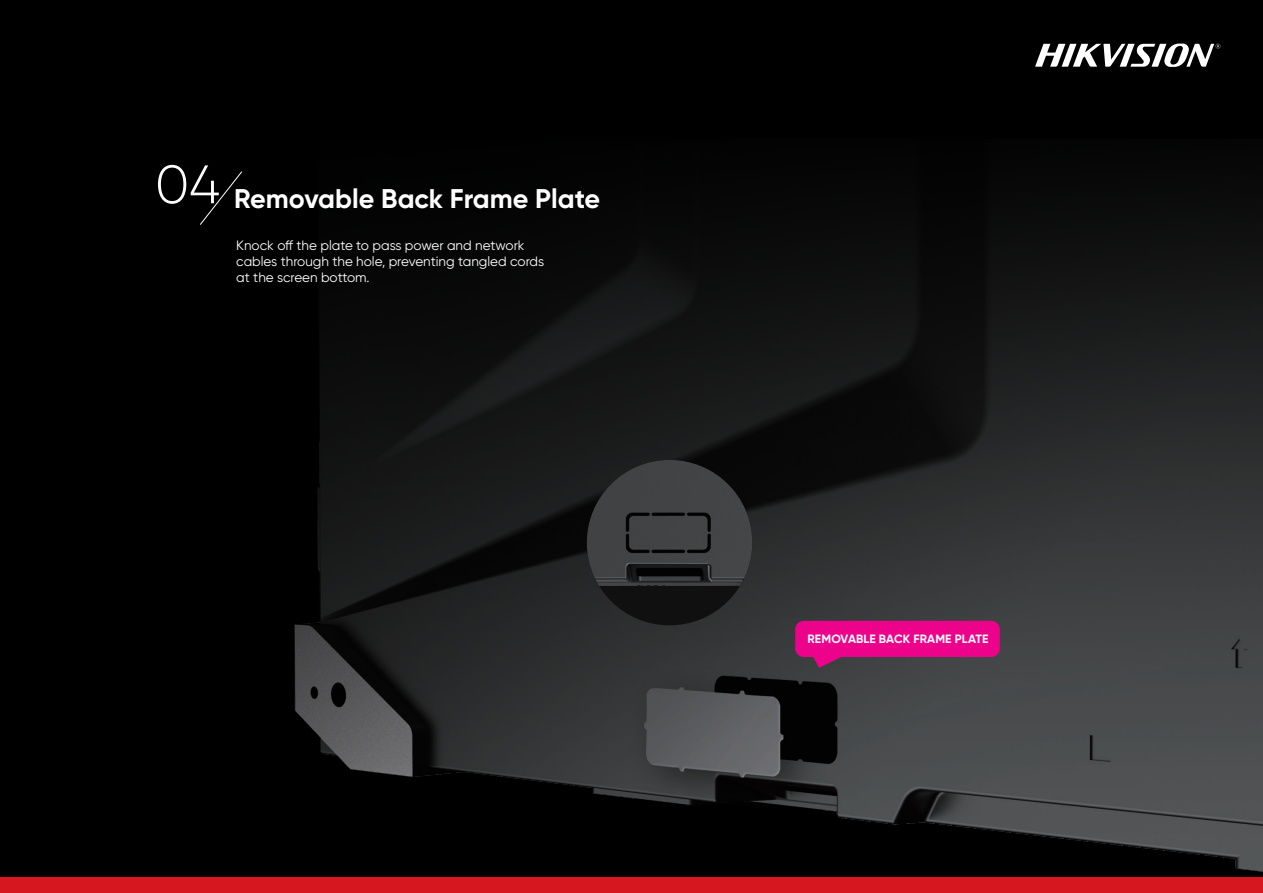
<style>
.page{position:relative;width:1263px;height:893px;background:#000}
.page>*{position:absolute;margin:0;border:0;box-sizing:border-box;transform-origin:0 0}
.t1{font:700 27px "Gilroy";color:#fff}
.t2{font:13.5px/16.2px "Gilroy";color:#fff}
.t3{font:700 12px "Gilroy";letter-spacing:.01em;color:#fff}
</style>
<div class="page">
<img style="left:294px;top:191px;width:969px;height:681px">
<svg style="left:200px;top:171px;width:42px;height:54px"></svg>
<div style="left:587px;top:460px;width:165px;height:165px;background:#111010;border-radius:50%"></div>
<img style="left:587px;top:460px;width:165px;height:144px">
<svg style="left:795px;top:621px;width:205px;height:47px;background:#c5107b"></svg>
<svg style="left:1035px;top:43px;width:185px;height:24px"></svg>
<div style="left:0;top:877px;width:1263px;height:16px;background:#d7171f"></div>
<h1 class="t1" style="left:155px;top:182px;width:447px"><sup>04</sup> Removable Back Frame Plate</h1>
<p class="t2" style="left:236px;top:237px;width:309px">Knock off the plate to pass power and network cables through the hole, preventing tangled cords at the screen bottom.</p>
<p class="t3" style="left:807px;top:631px;width:183px">REMOVABLE BACK FRAME PLATE</p>
</div>
